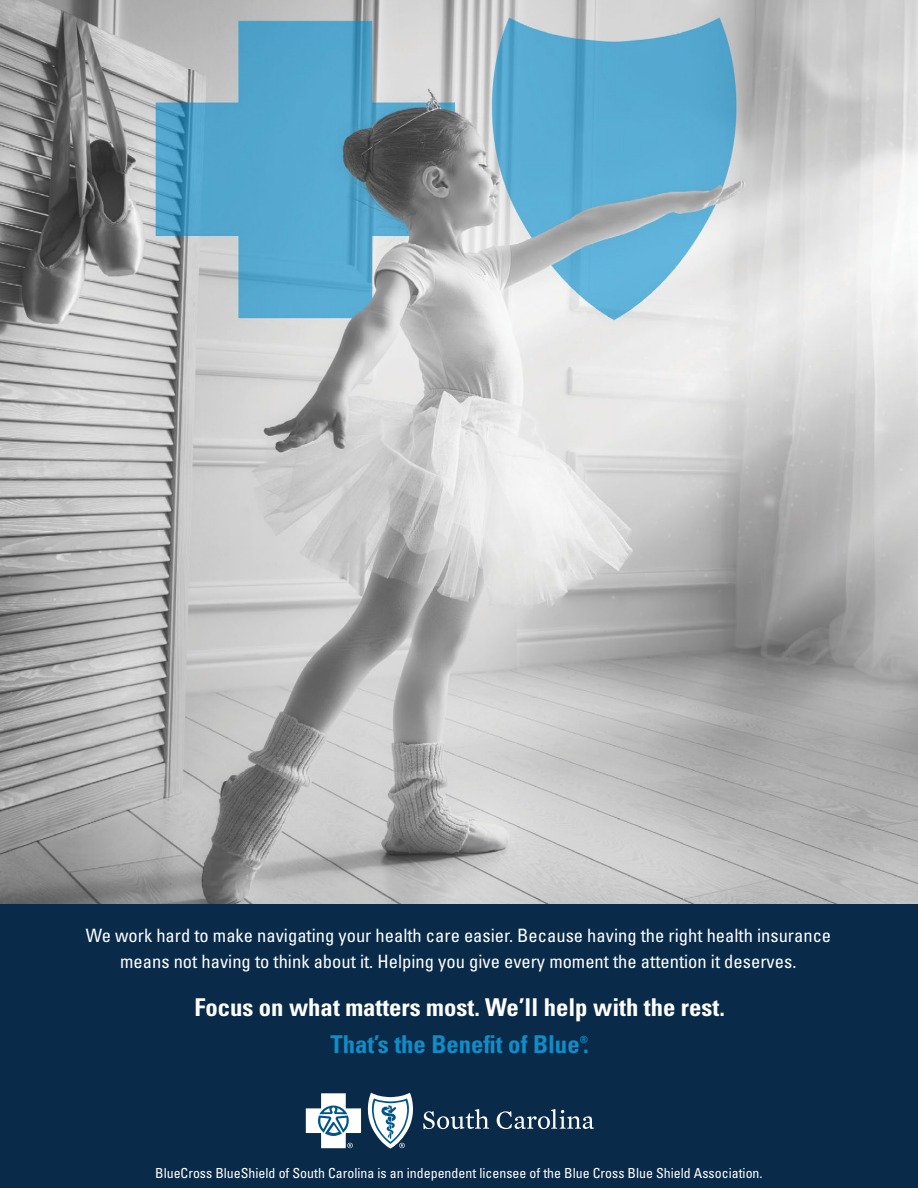
<style>
.page{position:relative;width:918px;height:1188px;background:#fff}
.page>*{position:absolute;margin:0;border:0;box-sizing:border-box;transform-origin:0 0}
.t1{font:700 condensed 24.6px/36.8px "Univers LT Std";color:#fff;text-align:center}
.t2{font:condensed 18.45px/26.1px "Univers LT Std";color:#fff;text-align:center}
.t3{font:condensed 13.8px "Univers LT Std";color:#fff}
.t4{font:700 condensed 9.9px "Univers LT Std";color:#108dc8}
.s1{font-family:"Calibri";font-stretch:normal}
.s2{color:#108dc8}
.s3{font-size:25.65px;color:#108dc8}
</style>
<div class="page">
<img style="left:0;top:0;width:918px;height:904px">
<div style="left:0;top:904px;width:918px;height:284px;background:#092b49"></div>
<svg style="left:306px;top:1093px;width:107px;height:56px"></svg>
<svg style="left:423px;top:1109px;width:66px;height:20px"></svg>
<svg style="left:497px;top:1109px;width:97px;height:20px"></svg>
<p class="t2" style="left:86px;top:922px;width:747px">We work hard to make navigating your health care easier. Because having the right health insurance means not having to think about it. Helping you give every moment the attention it deserves<span class="s1">.</span></p>
<h1 class="t1" style="left:194px;top:989px;width:532px">Focus on what matters most. We’ll help with the rest.<br><span class="s2">That’s the Benefit of Blue</span><span class="s3">.</span></h1>
<p class="t4" style="left:580px;top:1033px;width:10px">®</p>
<p class="t3" style="left:155px;top:1164px;width:609px">BlueCross BlueShield of South Carolina is an independent licensee of the Blue Cross Blue Shield Association.</p>
</div>
